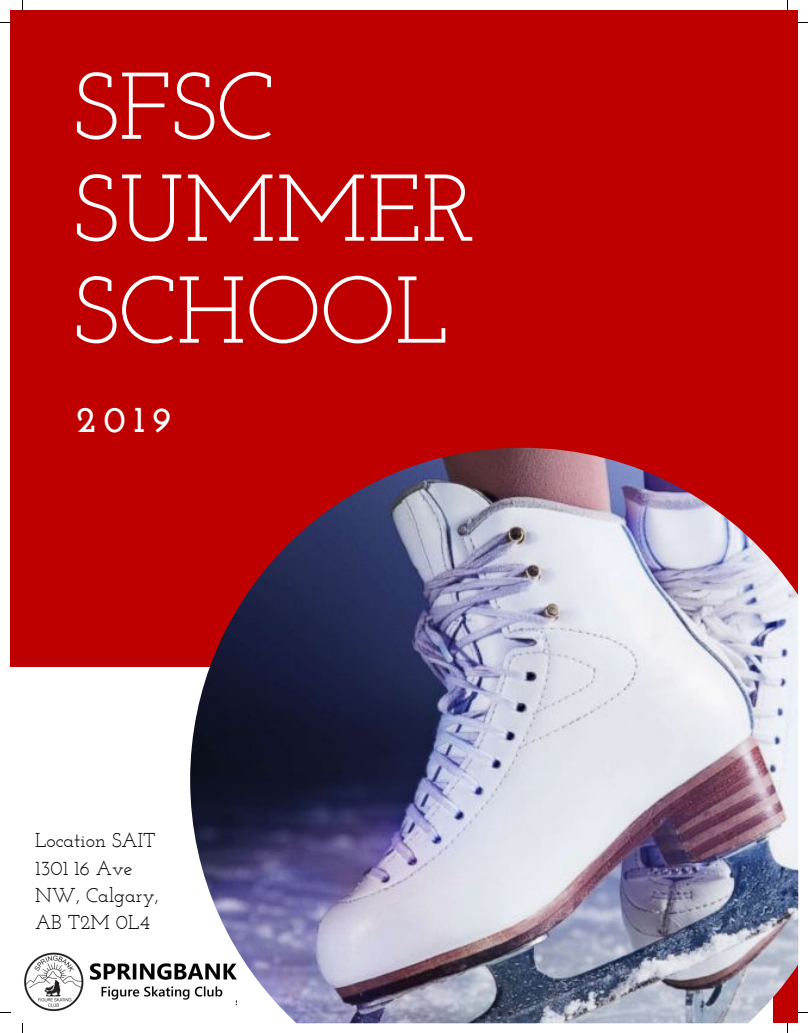
<style>
.page{position:relative;width:808px;height:1033px;background:#fff}
.page>*{position:absolute;margin:0;border:0;box-sizing:border-box;transform-origin:0 0}
.t1{font:94.5px/101.9px "Josefin Slab";color:#fff}
.t2{font:700 36.75px "Josefin Slab";color:#fff}
.t3{font:20px/27.2px "Josefin Slab";color:#000}
</style>
<div class="page">
<div style="left:10px;top:10px;width:788px;height:1013px;background:#bf0000"></div>
<div style="left:10px;top:667px;width:762px;height:356px;background:#fff"></div>
<img style="left:190px;top:448px;width:608px;height:575px">
<img style="left:24px;top:950px;width:213px;height:62px">
<h1 class="t1" style="left:74px;top:64px;width:403px">SFSC<br>SUMMER<br>SCHOOL</h1>
<h2 class="t2" style="left:76px;top:404px;width:97px">2019</h2>
<p class="t3" style="left:35px;top:828px;width:125px">Location SAIT<br>1301 16 Ave<br>NW, Calgary,<br>AB T2M 0L4</p>
</div>
